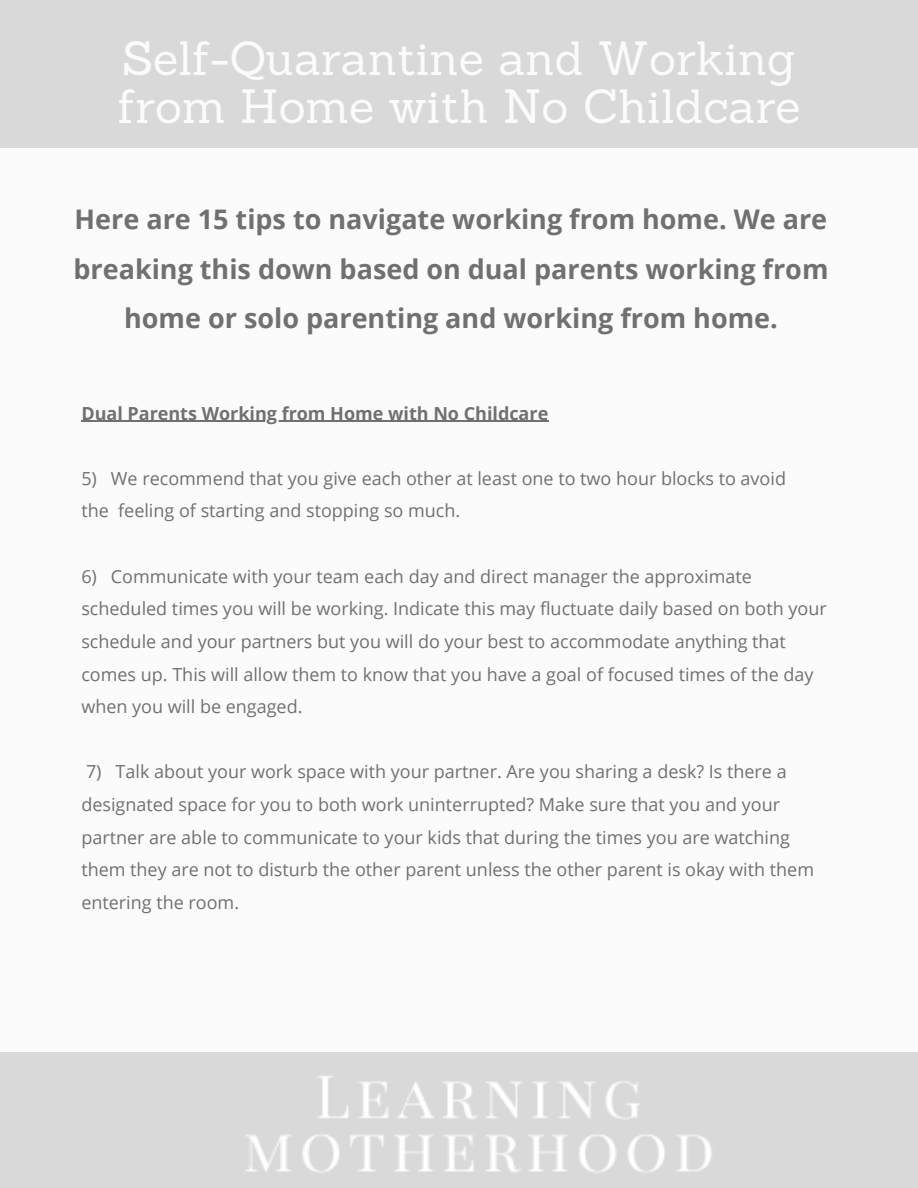
<style>
.page{position:relative;width:918px;height:1188px;background:#fbfbfb}
.page>*{position:absolute;margin:0;border:0;box-sizing:border-box;transform-origin:0 0}
.t1{font:46.8px/48.3px "Sanchez";color:#fbfbfb}
.t2{font:700 27px/49.5px "Open Sans";color:#707070;text-align:center}
.t3{font:18px/32.7px "Open Sans";color:#707070}
.t4{font:700 18px "Open Sans";color:#707070}
</style>
<div class="page">
<hr style="left:81px;top:421px;width:468px;height:1px;background:#707070">
<img style="left:0;top:1053px;width:918px;height:135px">
<div style="left:0;top:0;width:918px;height:148px;background:#d9d9d9"></div>
<h1 class="t1" style="left:117px;top:34px;width:685px">Self-Quarantine and Working from Home with No Childcare</h1>
<h2 class="t2" style="left:73px;top:194px;width:757px">Here are 15 tips to navigate working from home. We are breaking this down based on dual parents working from home or solo parenting and working from home.</h2>
<p class="t4" style="left:81px;top:400px;width:468px">Dual Parents Working from Home with No Childcare</p>
<p class="t3" style="left:81px;top:461px;width:706px">5) We recommend that you give each other at least one to two hour blocks to avoid the feeling of starting and stopping so much.</p>
<p class="t3" style="left:81px;top:559px;width:747px">6) Communicate with your team each day and direct manager the approximate scheduled times you will be working. Indicate this may fluctuate daily based on both your schedule and your partners but you will do your best to accommodate anything that comes up. This will allow them to know that you have a goal of focused times of the day when you will be engaged.</p>
<p class="t3" style="left:81px;top:755px;width:734px">7) Talk about your work space with your partner. Are you sharing a desk? Is there a designated space for you to both work uninterrupted? Make sure that you and your partner are able to communicate to your kids that during the times you are watching them they are not to disturb the other parent unless the other parent is okay with them entering the room.</p>
</div>
